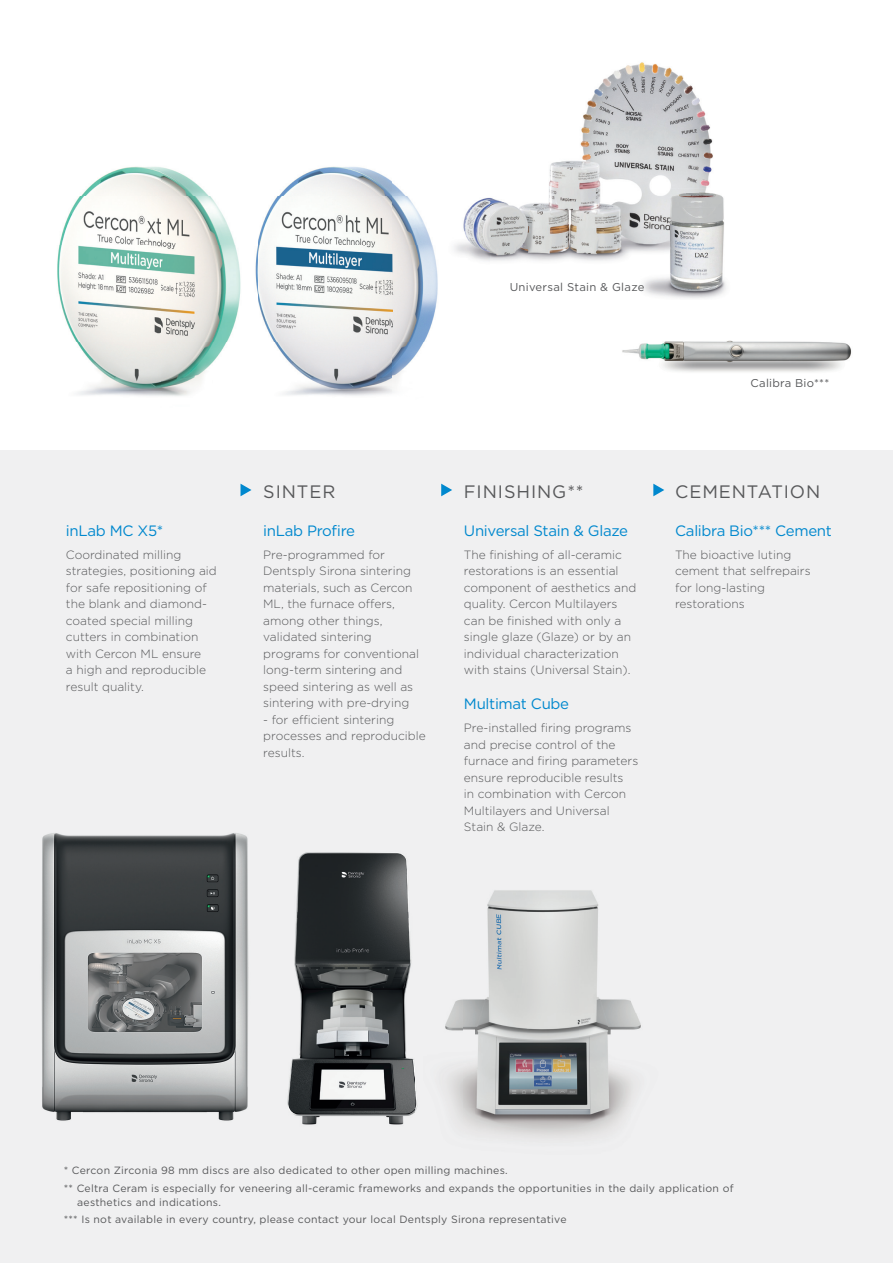
<style>
.page{position:relative;width:893px;height:1263px;background:#fff}
.page>*{position:absolute;margin:0;border:0;box-sizing:border-box;transform-origin:0 0}
.t1{font:18px "Gotham";letter-spacing:.05em;color:#57585a}
.t2{font:15px "Gotham";letter-spacing:-.02em;color:#0088ce}
.t3{font:300 12px/16.5px "Gotham";color:#57585a}
.t4{font:11.4px "Gotham";letter-spacing:.025em;color:#57585a}
.t5{font:10.5px/17.7px "Gotham";letter-spacing:.025em;color:#57585a}
</style>
<div class="page">
<img style="left:622px;top:340px;width:230px;height:32px">
<div style="left:0;top:450px;width:893px;height:813px;background:#f0f0f1"></div>
<img style="left:287px;top:852px;width:131px;height:273px">
<img style="left:57px;top:166px;width:184px;height:225px">
<img style="left:257px;top:166px;width:181px;height:128px">
<img style="left:258px;top:294px;width:180px;height:97px">
<img style="left:255px;top:251px;width:2px;height:38px">
<img style="left:462px;top:890px;width:179px;height:218px">
<img style="left:462px;top:1108px;width:166px;height:30px">
<img style="left:445px;top:999px;width:17px;height:125px">
<img style="left:41px;top:833px;width:208px;height:288px">
<img style="left:489px;top:62px;width:210px;height:191px">
<img style="left:699px;top:99px;width:27px;height:199px">
<img style="left:489px;top:253px;width:211px;height:46px">
<img style="left:454px;top:198px;width:35px;height:63px">
<svg style="left:241px;top:484px;width:10px;height:12px"></svg>
<svg style="left:441px;top:484px;width:11px;height:12px"></svg>
<svg style="left:653px;top:484px;width:11px;height:12px"></svg>
<p class="t4" style="left:510px;top:280px;width:136px">Universal Stain &amp; Glaze</p>
<p class="t4" style="left:750px;top:376px;width:80px">Calibra Bio***</p>
<p class="t2" style="left:66px;top:521px;width:99px">inLab MC X5*</p>
<p class="t3" style="left:66px;top:546px;width:152px">Coordinated milling strategies, positioning aid for safe repositioning of the blank and diamond&shy;coated special milling cutters in combination with Cercon ML ensure<br>a high and reproducible result quality.</p>
<h1 class="t1" style="left:263px;top:480px;width:74px">SINTER</h1>
<h1 class="t1" style="left:464px;top:480px;width:121px">FINISHING**</h1>
<h1 class="t1" style="left:675px;top:480px;width:147px">CEMENTATION</h1>
<p class="t2" style="left:263px;top:521px;width:93px">inLab Profire</p>
<p class="t3" style="left:263px;top:546px;width:157px">Pre-programmed for<br>Dentsply Sirona sintering materials, such as Cercon<br>ML, the furnace offers, among other things, validated sintering programs for conventional long-term sintering and speed sintering as well as sintering with pre-drying</p>
<p class="t3" style="left:263px;top:711px;width:164px">- for efficient sintering processes and reproducible results.</p>
<p class="t2" style="left:464px;top:521px;width:166px">Universal Stain &amp; Glaze</p>
<p class="t3" style="left:464px;top:546px;width:174px">The finishing of all-ceramic restorations is an essential component of aesthetics and quality. Cercon Multilayers can be finished with only a single glaze (Glaze) or by an individual characterization with stains (Universal Stain).</p>
<p class="t2" style="left:464px;top:694px;width:107px">Multimat Cube</p>
<p class="t3" style="left:464px;top:719px;width:176px">Pre-installed firing programs and precise control of the furnace and firing parameters ensure reproducible results<br>in combination with Cercon<br>Multilayers and Universal<br>Stain &amp; Glaze.</p>
<p class="t2" style="left:675px;top:521px;width:158px">Calibra Bio*** Cement</p>
<p class="t3" style="left:675px;top:546px;width:137px">The bioactive luting cement that selfrepairs for long-lasting restorations</p>
<p class="t5" style="left:64px;top:1161px;width:671px">* Cercon Zirconia 98 mm discs are also dedicated to other open milling machines.<br>** Celtra Ceram is especially for veneering all-ceramic frameworks and expands the opportunities in the daily application of</p>
<p class="t5" style="left:64px;top:1193px;width:504px;text-indent:14px">aesthetics and indications.<br>*** Is not available in every country, please contact your local Dentsply Sirona representative</p>
</div>
